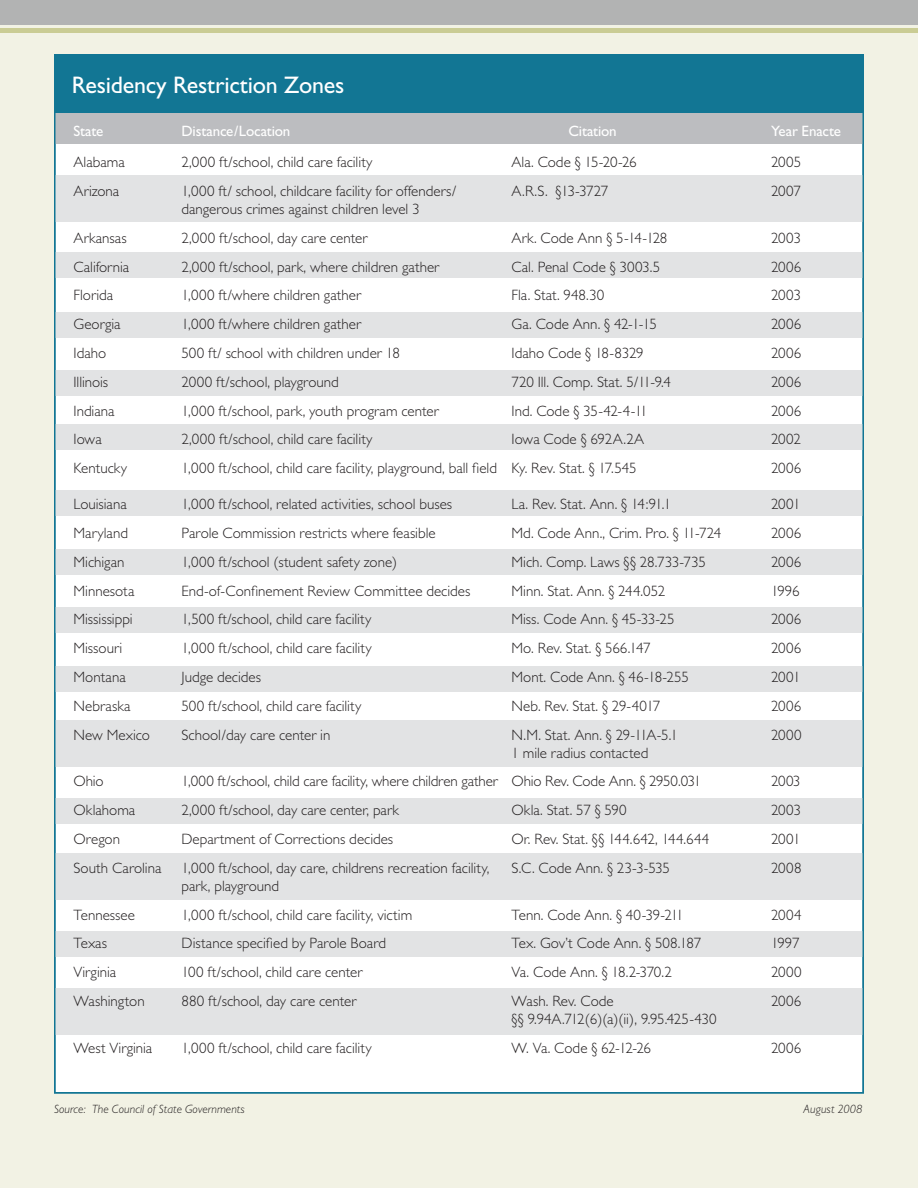
<style>
.page{position:relative;width:918px;height:1188px;background:#f2f2e4}
.page>*{position:absolute;margin:0;border:0;box-sizing:border-box;transform-origin:0 0}
.t1{font:24px "Gill Sans";letter-spacing:-.01em;color:#fff}
.t2{font:300 15px "Gill Sans";color:#231f20}
.t3{font:15px "Gill Sans";letter-spacing:-.01em;color:#fff}
.t4{font:300 15px "Gill Sans";letter-spacing:-.02em;color:#231f20}
.t5{font:300 15px "Gill Sans";letter-spacing:-.025em;color:#231f20}
.t6{font:italic 300 12px "Gill Sans";letter-spacing:.005em;color:#231f20}
</style>
<div class="page">
<div style="left:54px;top:54px;width:810px;height:1040px;background:#fff"></div>
<div style="left:54px;top:176px;width:810px;height:46px;background:#e2e3e4"></div>
<div style="left:54px;top:252px;width:810px;height:26px;background:#e2e3e4"></div>
<div style="left:54px;top:312px;width:810px;height:26px;background:#e2e3e4"></div>
<div style="left:54px;top:370px;width:810px;height:25px;background:#e2e3e4"></div>
<div style="left:54px;top:424px;width:810px;height:26px;background:#e2e3e4"></div>
<div style="left:54px;top:490px;width:810px;height:26px;background:#e2e3e4"></div>
<div style="left:54px;top:549px;width:810px;height:25px;background:#e2e3e4"></div>
<div style="left:54px;top:607px;width:810px;height:26px;background:#e2e3e4"></div>
<div style="left:54px;top:666px;width:810px;height:26px;background:#e2e3e4"></div>
<div style="left:54px;top:720px;width:810px;height:46px;background:#e2e3e4"></div>
<div style="left:54px;top:798px;width:810px;height:26px;background:#e2e3e4"></div>
<div style="left:54px;top:108px;width:810px;height:35px;background:#bcbdc0"></div>
<div style="left:54px;top:54px;width:810px;height:59px;background:#127694"></div>
<div style="left:0;top:0;width:918px;height:25px;background:#b2b3b3"></div>
<div style="left:0;top:28px;width:918px;height:5px;background:#cacc94"></div>
<div style="left:54px;top:854px;width:810px;height:46px;background:#e2e3e4"></div>
<div style="left:54px;top:932px;width:810px;height:25px;background:#e2e3e4"></div>
<div style="left:54px;top:988px;width:810px;height:47px;background:#e2e3e4"></div>
<h1 class="t1" style="left:72px;top:71px;width:274px">Residency Restriction Zones</h1>
<p class="t3" style="left:74px;top:122px;width:31px">State</p>
<p class="t3" style="left:182px;top:122px;width:110px">Distance/Location</p>
<p class="t3" style="left:568px;top:122px;width:50px">Citation</p>
<p class="t3" style="left:771px;top:122px;width:72px">Year Enacte</p>
<p class="t2" style="left:74px;top:154px;width:53px">Alabama</p>
<p class="t2" style="left:182px;top:154px;width:193px">2,000 ft/school, child care facility</p>
<p class="t2" style="left:512px;top:154px;width:127px">Ala. Code § 15-20-26</p>
<p class="t2" style="left:771px;top:154px;width:32px">2005</p>
<p class="t2" style="left:74px;top:183px;width:47px">Arizona</p>
<p class="t2" style="left:182px;top:183px;width:276px">1,000 ft/ school, childcare facility for offenders/</p>
<p class="t2" style="left:512px;top:183px;width:98px">A.R.S. §13-3727</p>
<p class="t2" style="left:771px;top:183px;width:31px">2007</p>
<p class="t2" style="left:182px;top:201px;width:240px">dangerous crimes against children level 3</p>
<p class="t2" style="left:74px;top:229px;width:55px">Arkansas</p>
<p class="t2" style="left:182px;top:229px;width:188px">2,000 ft/school, day care center</p>
<p class="t2" style="left:512px;top:229px;width:157px">Ark. Code Ann § 5-14-128</p>
<p class="t2" style="left:771px;top:229px;width:31px">2003</p>
<p class="t2" style="left:74px;top:258px;width:57px">California</p>
<p class="t2" style="left:182px;top:258px;width:259px">2,000 ft/school, park, where children gather</p>
<p class="t2" style="left:512px;top:258px;width:150px">Cal. Penal Code § 3003.5</p>
<p class="t2" style="left:771px;top:258px;width:32px">2006</p>
<p class="t2" style="left:74px;top:287px;width:41px">Florida</p>
<p class="t2" style="left:182px;top:287px;width:181px">1,000 ft/where children gather</p>
<p class="t2" style="left:512px;top:287px;width:94px">Fla. Stat. 948.30</p>
<p class="t2" style="left:771px;top:287px;width:31px">2003</p>
<p class="t2" style="left:74px;top:316px;width:49px">Georgia</p>
<p class="t2" style="left:182px;top:316px;width:181px">1,000 ft/where children gather</p>
<p class="t2" style="left:512px;top:316px;width:147px">Ga. Code Ann. § 42-1-15</p>
<p class="t2" style="left:771px;top:316px;width:32px">2006</p>
<p class="t2" style="left:74px;top:345px;width:34px">Idaho</p>
<p class="t2" style="left:182px;top:345px;width:220px">500 ft/ school with children under 18</p>
<p class="t2" style="left:512px;top:345px;width:134px">Idaho Code § 18-8329</p>
<p class="t2" style="left:771px;top:345px;width:32px">2006</p>
<p class="t2" style="left:74px;top:373px;width:36px">Illinois</p>
<p class="t2" style="left:182px;top:373px;width:159px">2000 ft/school, playground</p>
<p class="t2" style="left:512px;top:373px;width:161px">720 Ill. Comp. Stat. 5/11-9.4</p>
<p class="t2" style="left:771px;top:373px;width:32px">2006</p>
<p class="t2" style="left:74px;top:402px;width:43px">Indiana</p>
<p class="t2" style="left:182px;top:402px;width:259px">1,000 ft/school, park, youth program center</p>
<p class="t2" style="left:512px;top:402px;width:138px">Ind. Code § 35-42-4-11</p>
<p class="t2" style="left:771px;top:402px;width:32px">2006</p>
<p class="t2" style="left:74px;top:431px;width:30px">Iowa</p>
<p class="t2" style="left:182px;top:431px;width:193px">2,000 ft/school, child care facility</p>
<p class="t2" style="left:512px;top:431px;width:134px">Iowa Code § 692A.2A</p>
<p class="t2" style="left:771px;top:431px;width:32px">2002</p>
<p class="t2" style="left:74px;top:460px;width:55px">Kentucky</p>
<p class="t2" style="left:182px;top:460px;width:457px">1,000 ft/school, child care facility, playground, ball field Ky. Rev. Stat. § 17.545</p>
<p class="t2" style="left:771px;top:460px;width:32px">2006</p>
<p class="t2" style="left:74px;top:496px;width:55px">Louisiana</p>
<p class="t2" style="left:182px;top:496px;width:272px">1,000 ft/school, related activities, school buses</p>
<p class="t2" style="left:512px;top:496px;width:161px">La. Rev. Stat. Ann. § 14:91.1</p>
<p class="t2" style="left:771px;top:496px;width:31px">2001</p>
<p class="t2" style="left:74px;top:525px;width:56px">Maryland</p>
<p class="t2" style="left:182px;top:525px;width:256px">Parole Commission restricts where feasible</p>
<p class="t2" style="left:512px;top:525px;width:211px">Md. Code Ann., Crim. Pro. § 11-724</p>
<p class="t2" style="left:771px;top:525px;width:32px">2006</p>
<p class="t2" style="left:74px;top:553px;width:53px">Michigan</p>
<p class="t2" style="left:182px;top:553px;width:217px">1,000 ft/school (student safety zone)</p>
<p class="t2" style="left:512px;top:553px;width:196px">Mich. Comp. Laws §§ 28.733-735</p>
<p class="t2" style="left:771px;top:553px;width:32px">2006</p>
<p class="t2" style="left:74px;top:582px;width:62px">Minnesota</p>
<p class="t2" style="left:182px;top:582px;width:290px">End-of-Confinement Review Committee decides</p>
<p class="t2" style="left:512px;top:582px;width:155px">Minn. Stat. Ann. § 244.052</p>
<p class="t2" style="left:771px;top:582px;width:30px">1996</p>
<p class="t2" style="left:74px;top:611px;width:61px">Mississippi</p>
<p class="t2" style="left:182px;top:611px;width:191px">1,500 ft/school, child care facility</p>
<p class="t2" style="left:512px;top:611px;width:165px">Miss. Code Ann. § 45-33-25</p>
<p class="t2" style="left:771px;top:611px;width:32px">2006</p>
<p class="t2" style="left:74px;top:640px;width:50px">Missouri</p>
<p class="t2" style="left:182px;top:640px;width:192px">1,000 ft/school, child care facility</p>
<p class="t2" style="left:512px;top:640px;width:141px">Mo. Rev. Stat. § 566.147</p>
<p class="t2" style="left:771px;top:640px;width:32px">2006</p>
<p class="t2" style="left:74px;top:669px;width:54px">Montana</p>
<p class="t2" style="left:182px;top:669px;width:81px">Judge decides</p>
<p class="t2" style="left:512px;top:669px;width:179px">Mont. Code Ann. § 46-18-255</p>
<p class="t2" style="left:771px;top:669px;width:31px">2001</p>
<p class="t2" style="left:74px;top:697px;width:59px">Nebraska</p>
<p class="t2" style="left:182px;top:697px;width:181px">500 ft/school, child care facility</p>
<p class="t2" style="left:512px;top:697px;width:150px">Neb. Rev. Stat. § 29-4017</p>
<p class="t2" style="left:771px;top:697px;width:32px">2006</p>
<p class="t2" style="left:74px;top:726px;width:78px">New Mexico</p>
<p class="t2" style="left:182px;top:726px;width:150px">School/day care center in</p>
<p class="t2" style="left:512px;top:726px;width:168px">N.M. Stat. Ann. § 29-11A-5.1</p>
<p class="t2" style="left:771px;top:726px;width:32px">2000</p>
<p class="t2" style="left:512px;top:744px;width:138px">1 mile radius contacted</p>
<p class="t2" style="left:74px;top:773px;width:32px">Ohio</p>
<p class="t2" style="left:182px;top:773px;width:521px">1,000 ft/school, child care facility, where children gather Ohio Rev. Code Ann. § 2950.031</p>
<p class="t2" style="left:771px;top:773px;width:31px">2003</p>
<p class="t2" style="left:74px;top:802px;width:63px">Oklahoma</p>
<p class="t2" style="left:182px;top:802px;width:219px">2,000 ft/school, day care center, park</p>
<p class="t2" style="left:512px;top:802px;width:117px">Okla. Stat. 57 § 590</p>
<p class="t2" style="left:771px;top:802px;width:31px">2003</p>
<p class="t2" style="left:74px;top:831px;width:48px">Oregon</p>
<p class="t2" style="left:182px;top:831px;width:213px">Department of Corrections decides</p>
<p class="t2" style="left:512px;top:831px;width:199px">Or. Rev. Stat. §§ 144.642, 144.644</p>
<p class="t2" style="left:771px;top:831px;width:31px">2001</p>
<p class="t2" style="left:74px;top:859px;width:89px">South Carolina</p>
<p class="t2" style="left:182px;top:859px;width:309px">1,000 ft/school, day care, childrens recreation facility,</p>
<p class="t2" style="left:512px;top:859px;width:160px">S.C. Code Ann. § 23-3-535</p>
<p class="t2" style="left:771px;top:859px;width:32px">2008</p>
<p class="t2" style="left:182px;top:877px;width:99px">park, playground</p>
<p class="t2" style="left:74px;top:906px;width:63px">Tennessee</p>
<p class="t2" style="left:182px;top:906px;width:232px">1,000 ft/school, child care facility, victim</p>
<p class="t2" style="left:512px;top:906px;width:174px">Tenn. Code Ann. § 40-39-211</p>
<p class="t2" style="left:771px;top:906px;width:32px">2004</p>
<p class="t2" style="left:74px;top:935px;width:35px">Texas</p>
<p class="t2" style="left:182px;top:935px;width:206px">Distance specified by Parole Board</p>
<p class="t2" style="left:512px;top:935px;width:191px">Tex. Gov’t Code Ann. § 508.187</p>
<p class="t2" style="left:771px;top:935px;width:30px">1997</p>
<p class="t2" style="left:74px;top:964px;width:44px">Virginia</p>
<p class="t2" style="left:182px;top:964px;width:182px">100 ft/school, child care center</p>
<p class="t2" style="left:512px;top:964px;width:162px">Va. Code Ann. § 18.2-370.2</p>
<p class="t2" style="left:771px;top:964px;width:32px">2000</p>
<p class="t2" style="left:74px;top:993px;width:73px">Washington</p>
<p class="t2" style="left:182px;top:993px;width:177px">880 ft/school, day care center</p>
<p class="t2" style="left:512px;top:993px;width:104px">Wash. Rev. Code</p>
<p class="t2" style="left:771px;top:993px;width:32px">2006</p>
<p class="t4" style="left:512px;top:1011px;width:207px">§§ 9.94A.712(6)(a)(ii), 9.95.425-430</p>
<p class="t2" style="left:74px;top:1039px;width:80px">West Virginia</p>
<p class="t2" style="left:182px;top:1039px;width:192px">1,000 ft/school, child care facility</p>
<p class="t5" style="left:512px;top:1039px;width:141px">W. Va. Code § 62-12-26</p>
<p class="t2" style="left:771px;top:1039px;width:32px">2006</p>
<p class="t6" style="left:54px;top:1103px;width:192px">Source: The Council of State Governments</p>
<p class="t6" style="left:804px;top:1103px;width:60px">August 2008</p>
</div>
